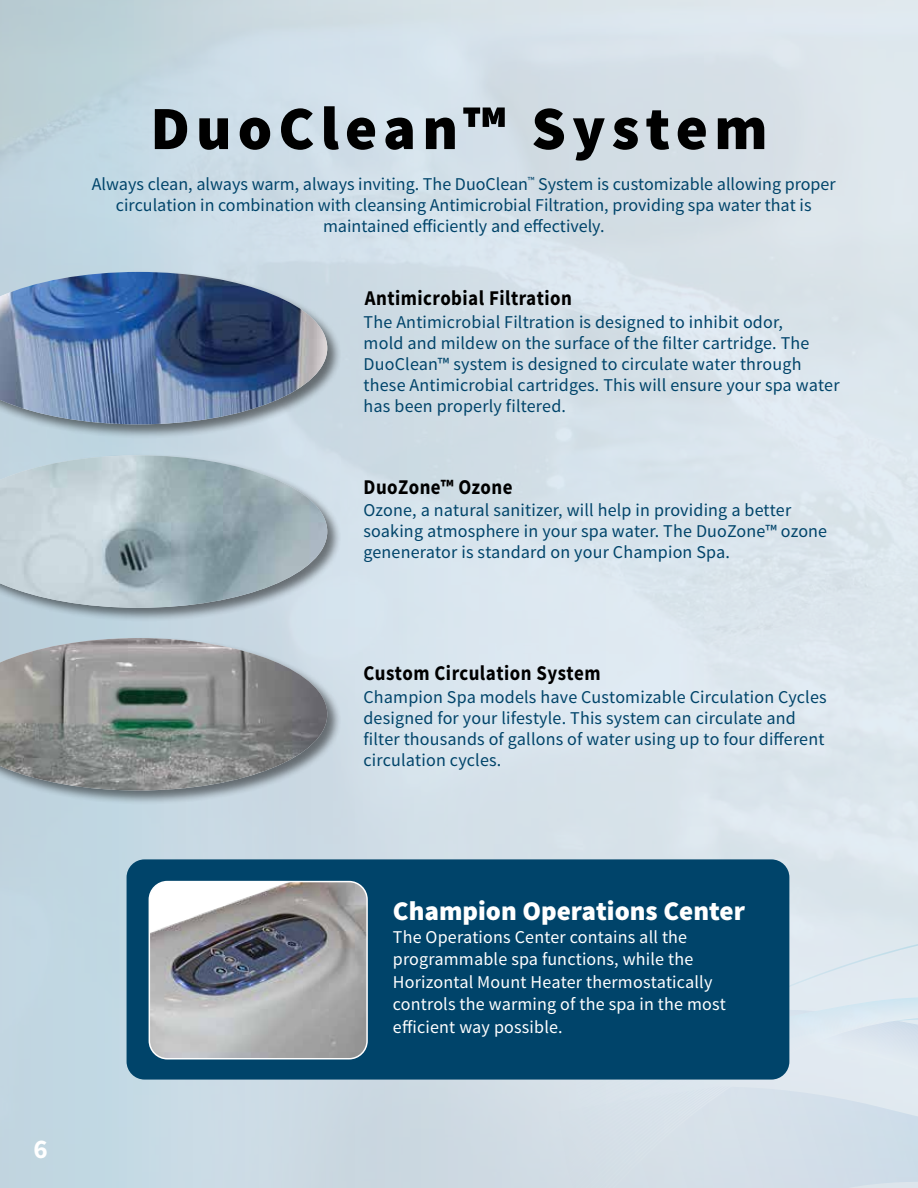
<style>
.page{position:relative;width:918px;height:1188px;background:#fff}
.page>*{position:absolute;margin:0;border:0;box-sizing:border-box;transform-origin:0 0}
.t1{font:900 61.5px "Source Sans Pro";letter-spacing:.1em;color:#000}
.t2{font:900 27px "Source Sans Pro";color:#fff}
.t3{font:700 27px "Source Sans Pro";color:#fff}
.t4{font:700 21px "Source Sans Pro";letter-spacing:.025em;color:#000;scale:.9 1}
.t5{font:18px/21px "Source Sans Pro";letter-spacing:.01em;color:#00446a}
.t6{font:18px/22.5px "Source Sans Pro";letter-spacing:.01em;color:#fff}
</style>
<div class="page">
<div style="left:0;top:0;width:918px;height:1188px;background:linear-gradient(to right,#c1d5e1,#e1e7ed)"></div>
<svg style="left:474px;top:138px;width:444px;height:20px;background:#d6dfe6"></svg>
<svg style="left:474px;top:158px;width:444px;height:20px;background:#d6e0e7"></svg>
<svg style="left:474px;top:178px;width:444px;height:19px;background:#d6e0e7"></svg>
<svg style="left:474px;top:197px;width:444px;height:20px;background:#d6e0e7"></svg>
<div style="left:474px;top:217px;width:444px;height:20px;background:#d7e1e7"></div>
<div style="left:474px;top:237px;width:444px;height:20px;background:#dae3ea"></div>
<svg style="left:474px;top:257px;width:444px;height:867px;background:#d9e3ea"></svg>
<svg style="left:475px;top:277px;width:443px;height:20px;background:#d9e3ea"></svg>
<svg style="left:475px;top:297px;width:443px;height:19px;background:#d9e3eb"></svg>
<svg style="left:475px;top:316px;width:443px;height:20px;background:#d8e2ea"></svg>
<svg style="left:475px;top:336px;width:443px;height:20px;background:#d7e2e9"></svg>
<svg style="left:475px;top:356px;width:443px;height:20px;background:#d8e2ea"></svg>
<svg style="left:475px;top:376px;width:443px;height:20px;background:#d7e2e9"></svg>
<svg style="left:475px;top:396px;width:443px;height:20px;background:#d8e3eb"></svg>
<svg style="left:475px;top:416px;width:443px;height:19px;background:#d9e4ec"></svg>
<svg style="left:475px;top:435px;width:443px;height:20px;background:#d9e4ec"></svg>
<svg style="left:475px;top:455px;width:443px;height:705px;background:#d9e4ec"></svg>
<svg style="left:476px;top:475px;width:442px;height:20px;background:#d9e4ec"></svg>
<svg style="left:476px;top:495px;width:442px;height:20px;background:#d8e4eb"></svg>
<div style="left:476px;top:515px;width:442px;height:20px;background:#d8e3eb"></div>
<div style="left:476px;top:535px;width:442px;height:20px;background:#dae5ed"></div>
<div style="left:476px;top:555px;width:442px;height:19px;background:#dbe6ee"></div>
<div style="left:476px;top:574px;width:442px;height:20px;background:#dbe7ed"></div>
<div style="left:476px;top:594px;width:442px;height:20px;background:#dce7ed"></div>
<div style="left:476px;top:614px;width:442px;height:20px;background:#dce7ef"></div>
<svg style="left:476px;top:634px;width:442px;height:554px;background:#d5e0e9"></svg>
<div style="left:477px;top:654px;width:441px;height:20px;background:#dee8f1"></div>
<div style="left:477px;top:674px;width:441px;height:19px;background:#dde8f0"></div>
<div style="left:477px;top:693px;width:441px;height:20px;background:#dee9f1"></div>
<div style="left:483px;top:718px;width:435px;height:402px;background:#dae5ec"></div>
<div style="left:0;top:453px;width:341px;height:169px;background:#000;opacity:.5"></div>
<img style="left:0;top:455px;width:327px;height:153px">
<div style="left:0;top:270px;width:341px;height:169px;background:#000;opacity:.5"></div>
<img style="left:0;top:272px;width:327px;height:152px">
<div style="left:0;top:636px;width:341px;height:169px;background:#000;opacity:.5"></div>
<img style="left:0;top:638px;width:327px;height:153px">
<div style="left:127px;top:859px;width:662px;height:221px;background:#00446a;border-radius:18px"></div>
<img style="left:149px;top:882px;width:216px;height:175px">
<div style="left:149px;top:881px;width:219px;height:179px;border:2px solid #fff;border-radius:18px"></div>
<h1 class="t1" style="left:150px;top:89px;width:619px">DuoClean™ System</h1>
<p class="t5" style="left:92px;top:173px;width:746px;text-align:center">Always clean, always warm, always inviting. The DuoClean<sup>™</sup> System is customizable allowing proper circulation in combination with cleansing Antimicrobial Filtration, providing spa water that is maintained efficiently and effectively.</p>
<p class="t4" style="left:365px;top:285px;width:232px">Antimicrobial Filtration</p>
<p class="t5" style="left:364px;top:312px;width:477px">The Antimicrobial Filtration is designed to inhibit odor,<br>mold and mildew on the surface of the filter cartridge. The DuoClean™ system is designed to circulate water through these Antimicrobial cartridges. This will ensure your spa water has been properly filtered.</p>
<p class="t4" style="left:364px;top:473px;width:167px">DuoZone™ Ozone</p>
<p class="t5" style="left:363px;top:499px;width:465px">Ozone, a natural sanitizer, will help in providing a better soaking atmosphere in your spa water. The DuoZone™ ozone genenerator is standard on your Champion Spa.</p>
<p class="t4" style="left:364px;top:660px;width:265px">Custom Circulation System</p>
<p class="t5" style="left:363px;top:686px;width:465px">Champion Spa models have Customizable Circulation Cycles designed for your lifestyle. This system can circulate and filter thousands of gallons of water using up to four different circulation cycles.</p>
<h2 class="t3" style="left:33px;top:1131px;width:16px">6</h2>
<h2 class="t2" style="left:393px;top:894px;width:354px">Champion Operations Center</h2>
<p class="t6" style="left:393px;top:926px;width:335px">The Operations Center contains all the programmable spa functions, while the Horizontal Mount Heater thermostatically controls the warming of the spa in the most efficient way possible.</p>
</div>
